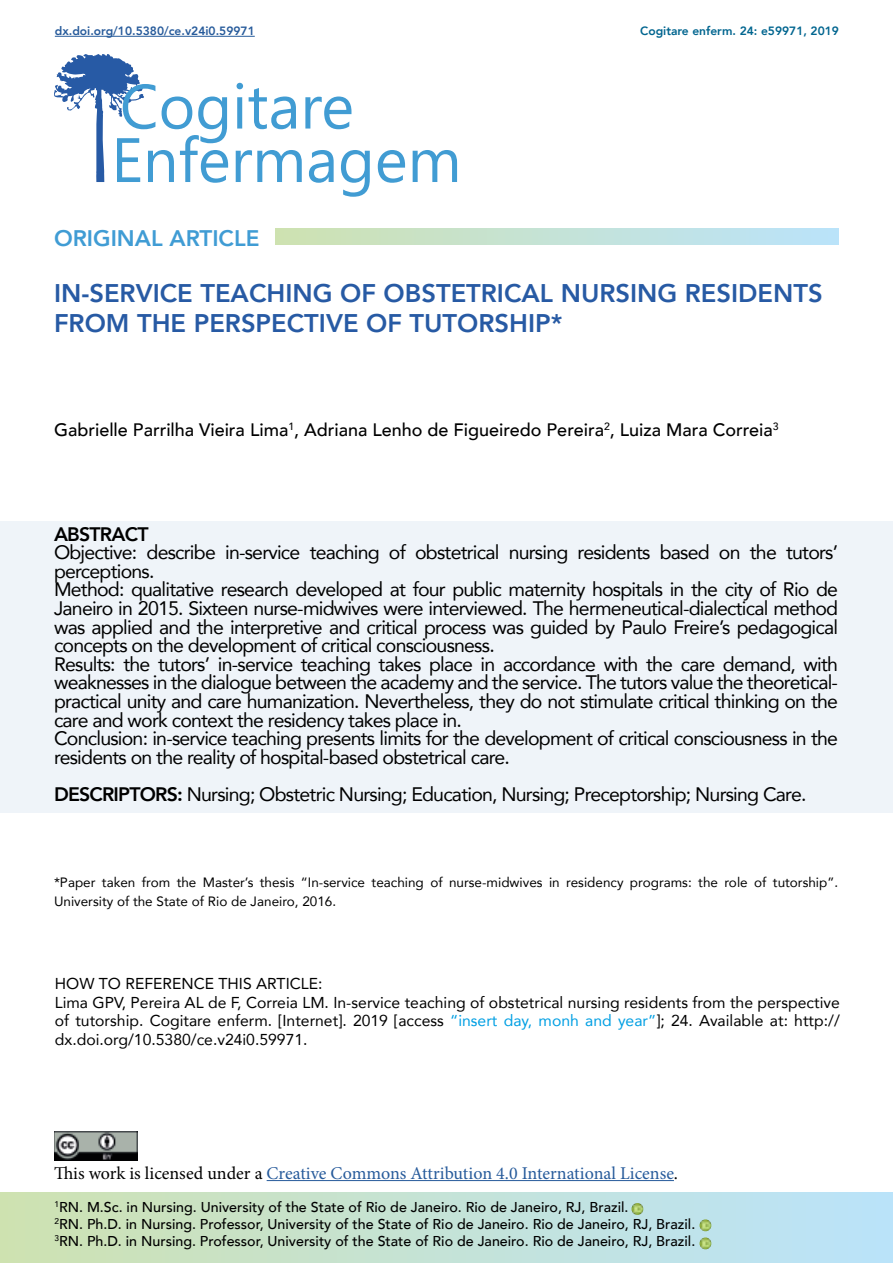
<style>
.page{position:relative;width:893px;height:1263px;background:#fff}
.page>*{position:absolute;margin:0;border:0;box-sizing:border-box;transform-origin:0 0}
.t1{font:800 25.5px/30.6px "Avenir";color:#275aa4}
.t2{font:800 22.5px "Avenir";color:#409cd4}
.t3{font:19.5px/18.6px "Avenir";letter-spacing:-.04em;color:#000}
.t4{font:800 19.5px "Avenir";letter-spacing:-.04em;color:#000}
.t5{font:500 18px "Avenir";color:#000}
.t6{font:18px "Minion Pro";letter-spacing:-.005em;color:#275b9b}
.t7{font:15.75px/18.9px "Avenir";color:#000}
.t8{font:500 14.25px/17.1px "Avenir";color:#000}
.t9{font:13.5px/18.8px "Avenir";color:#000}
.t10{font:800 12px "Avenir";color:#275b9b}
.t11{font:800 12px "Avenir";color:#00658f}
.s1{font-weight:800}
.s2{color:#009fe3}
.s3{color:#000}
</style>
<div class="page">
<svg style="left:236px;top:150px;width:66px;height:32px"></svg>
<svg style="left:309px;top:150px;width:25px;height:33px"></svg>
<svg style="left:341px;top:150px;width:29px;height:47px"></svg>
<svg style="left:378px;top:150px;width:27px;height:33px"></svg>
<svg style="left:413px;top:150px;width:44px;height:32px"></svg>
<svg style="left:54px;top:54px;width:174px;height:129px"></svg>
<svg style="left:237px;top:83px;width:6px;height:46px"></svg>
<svg style="left:249px;top:88px;width:47px;height:41px"></svg>
<svg style="left:305px;top:97px;width:46px;height:32px"></svg>
<hr style="left:55px;top:36px;width:200px;height:1px;background:#275b9b">
<div style="left:276px;top:228px;width:563px;height:17px;background:linear-gradient(to right,#cee2b2,#bae3fb)"></div>
<div style="left:0;top:521px;width:893px;height:291px;background:#eff4f9"></div>
<div style="left:0;top:1193px;width:893px;height:70px;background:linear-gradient(to right,#cee2b1,#bae3fb)"></div>
<svg style="left:631px;top:1203px;width:12px;height:12px"></svg>
<svg style="left:699px;top:1237px;width:12px;height:12px"></svg>
<svg style="left:699px;top:1219px;width:12px;height:12px"></svg>
<img style="left:54px;top:1131px;width:83px;height:29px">
<hr style="left:267px;top:1180px;width:407px;height:1px;background:#275b9b">
<p class="t10" style="left:55px;top:22px;width:201px">dx.doi.org/10.5380/ce.v24i0.59971</p>
<p class="t11" style="left:640px;top:22px;width:200px">Cogitare enferm. 24: e59971, 2019</p>
<p class="t2" style="left:54px;top:220px;width:207px">ORIGINAL ARTICLE</p>
<h1 class="t1" style="left:54px;top:278px;width:770px">IN-SERVICE TEACHING OF OBSTETRICAL NURSING RESIDENTS<br>FROM THE PERSPECTIVE OF TUTORSHIP*</h1>
<p class="t5" style="left:54px;top:415px;width:726px">Gabrielle Parrilha Vieira Lima<sup>1</sup>, Adriana Lenho de Figueiredo Pereira<sup>2</sup>, Luiza Mara Correia<sup>3</sup></p>
<p class="t4" style="left:54px;top:518px;width:96px">ABSTRACT</p>
<p class="t3" style="left:54px;top:542px;width:786px">Objective: describe in-service teaching of obstetrical nursing residents based on the tutors’ perceptions.<br>Method: qualitative research developed at four public maternity hospitals in the city of Rio de Janeiro in 2015. Sixteen nurse-midwives were interviewed. The hermeneutical-dialectical method was applied and the interpretive and critical process was guided by Paulo Freire’s pedagogical concepts on the development of critical consciousness.<br>Results: the tutors’ in-service teaching takes place in accordance with the care demand, with weaknesses in the dialogue between the academy and the service. The tutors value the theoretical&shy;practical unity and care humanization. Nevertheless, they do not stimulate critical thinking on the care and work context the residency takes place in.<br>Conclusion: in-service teaching presents limits for the development of critical consciousness in the residents on the reality of hospital-based obstetrical care.</p>
<p class="t3" style="left:54px;top:784px;width:754px"><span class="s1">DESCRIPTORS:</span> Nursing; Obstetric Nursing; Education, Nursing; Preceptorship; Nursing Care.</p>
<p class="t9" style="left:54px;top:872px;width:786px">*Paper taken from the Master’s thesis “In-service teaching of nurse-midwives in residency programs: the role of tutorship”.<br>University of the State of Rio de Janeiro, 2016.</p>
<p class="t7" style="left:55px;top:973px;width:786px">HOW TO REFERENCE THIS ARTICLE:<br>Lima GPV, Pereira AL de F, Correia LM. In-service teaching of obstetrical nursing residents from the perspective of tutorship. Cogitare enferm. [Internet]. 2019 [access <span class="s2">“insert day, monh and year”</span>]; 24. Available at: http:// dx.doi.org/10.5380/ce.v24i0.59971.</p>
<p class="t6" style="left:54px;top:1161px;width:626px"><span class="s3">This work is licensed under a</span> Creative Commons Attribution 4.0 International License<span class="s3">.</span></p>
<p class="t8" style="left:54px;top:1198px;width:642px"><sup>1</sup>RN. M.Sc. in Nursing. University of the State of Rio de Janeiro. Rio de Janeiro, RJ, Brazil.<br><sup>2</sup>RN. Ph.D. in Nursing. Professor, University of the State of Rio de Janeiro. Rio de Janeiro, RJ, Brazil.<br><sup>3</sup>RN. Ph.D. in Nursing. Professor, University of the State of Rio de Janeiro. Rio de Janeiro, RJ, Brazil.</p>
</div>
